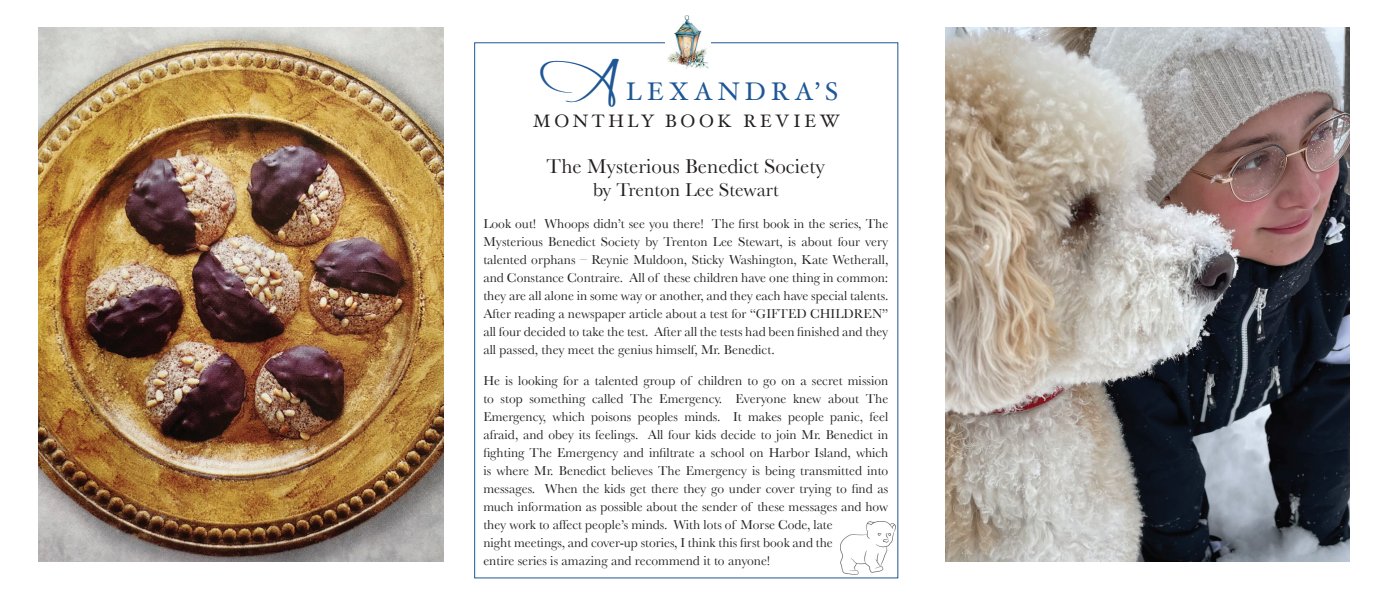
<style>
.page{position:relative;width:1377px;height:594px;background:#fff}
.page>*{position:absolute;margin:0;border:0;box-sizing:border-box;transform-origin:0 0}
.t1{font:25.5px "Hoefler Text";letter-spacing:.2em;color:#1e5795}
.t2{font:21px "Baskerville";color:#231f20}
.t3{font:19.5px "Baskerville";color:#231f20}
.t4{font:18px "Hoefler Text";letter-spacing:.2em;color:#231f20}
.t5{font:13.5px/18px "Baskerville";color:#231f20;text-align:justify}
.s1{font-family:"Always";font-size:39px}
</style>
<div class="page">
<img style="left:667px;top:16px;width:41px;height:53px">
<img style="left:840px;top:522px;width:55px;height:52px">
<img style="left:945px;top:27px;width:405px;height:534px">
<img style="left:39px;top:27px;width:405px;height:534px">
<h1 class="t1" style="left:534px;top:77px;width:305px"><span class="s1">A</span>LEXANDRA’S</h1>
<h3 class="t4" style="left:533px;top:111px;width:308px">MONTHLY BOOK REVIEW</h3>
<h2 class="t2" style="left:547px;top:154px;width:280px">The Mysterious Benedict Society</h2>
<h3 class="t3" style="left:593px;top:179px;width:187px">by Trenton Lee Stewart</h3>
<p class="t5" style="left:483px;top:214px;width:407px">Look out! Whoops didn’t see you there! The first book in the series, The Mysterious Benedict Society by Trenton Lee Stewart, is about four very talented orphans – Reynie Muldoon, Sticky Washington, Kate Wetherall, and Constance Contraire. All of these children have one thing in common: they are all alone in some way or another, and they each have special talents.<br>After reading a newspaper article about a test for “GIFTED CHILDREN” all four decided to take the test. After all the tests had been finished and they all passed, they meet the genius himself, Mr. Benedict.</p>
<p class="t5" style="left:483px;top:372px;width:407px;text-align:left">He is looking for a talented group of children to go on a secret mission to stop something called The Emergency. Everyone knew about The Emergency, which poisons peoples minds. It makes people panic, feel afraid, and obey its feelings. All four kids decide to join Mr. Benedict in fighting The Emergency and infiltrate a school on Harbor Island, which is where Mr. Benedict believes The Emergency is being transmitted into messages. When the kids get there they go under cover trying to find as much information as possible about the sender of these messages and how they work to affect people’s minds. With lots of Morse Code, late<br>night meetings, and cover-up stories, I think this first book and the<br>entire series is amazing and recommend it to anyone!</p>
</div>
